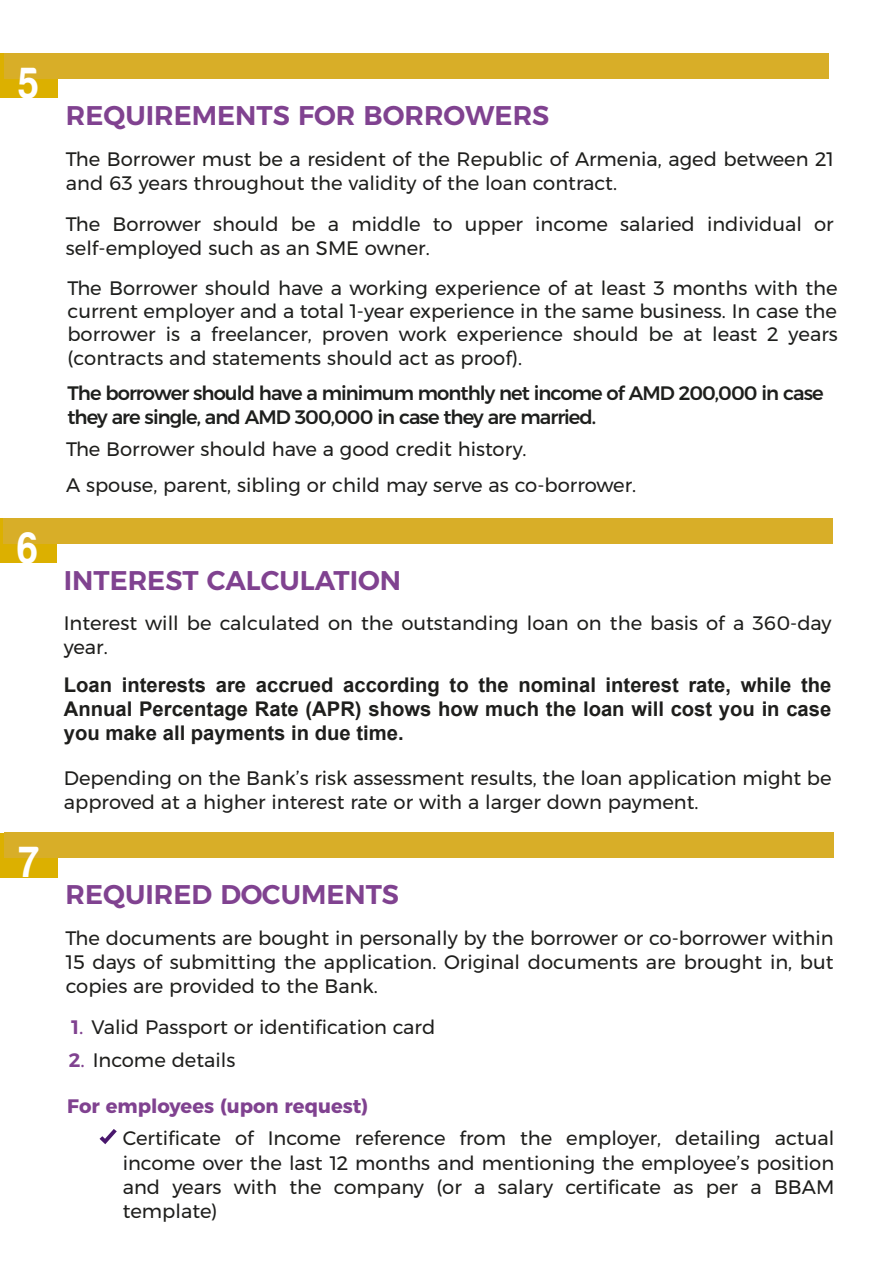
<style>
.page{position:relative;width:893px;height:1263px;background:#fff}
.page>*{position:absolute;margin:0;border:0;box-sizing:border-box;transform-origin:0 0}
.t1{font:45px "Harabara";color:#fff;scale:.85 1}
.t2{font:600 27px "Montserratarm";color:#804290}
.t3{font:700 20.25px/24px "Arial";color:#1e1e1c;text-align:justify}
.t4{font:19.5px/24px "Montserratarm";color:#1e1e1c}
.t5{font:19.5px/23.4px "Montserratarm";color:#1e1f1d;text-align:justify}
.t6{font:500 19.5px/23.4px "Montserratarm";letter-spacing:-.05em;color:#1e1f1d}
.t7{font:700 19.5px "Montserratarm";color:#804290}
.s1{font-weight:600;color:#804290}
.s2{font-family:"Myriad Pro";color:#804290}
.s3{font-weight:700;color:#804290}
</style>
<div class="page">
<div style="left:0;top:53px;width:58px;height:45px;background:#dcb000"></div>
<div style="left:4px;top:53px;width:825px;height:26px;background:#d8ae28"></div>
<div style="left:0;top:518px;width:57px;height:45px;background:#dcb000"></div>
<div style="left:3px;top:518px;width:830px;height:26px;background:#d8ae28"></div>
<div style="left:0;top:832px;width:58px;height:45px;background:#dcb000"></div>
<div style="left:4px;top:832px;width:830px;height:26px;background:#d8ae28"></div>
<svg style="left:100px;top:1129px;width:17px;height:15px"></svg>
<h1 class="t1" style="left:19px;top:60px;width:24px">5</h1>
<h1 class="t1" style="left:18px;top:525px;width:24px">6</h1>
<h1 class="t1" style="left:19px;top:839px;width:26px">7</h1>
<h2 class="t2" style="left:66px;top:94px;width:485px">REQUIREMENTS FOR BORROWERS</h2>
<p class="t4" style="left:66px;top:146px;width:769px">The Borrower must be a resident of the Republic of Armenia, aged between 21 and 63 years throughout the validity of the loan contract.</p>
<p class="t4" style="left:66px;top:212px;width:769px">The Borrower should be a middle to upper income salaried individual or self-employed such as an SME owner.</p>
<p class="t5" style="left:67px;top:276px;width:772px">The Borrower should have a working experience of at least 3 months with the current employer and a total 1-year experience in the same business. In case the borrower is a freelancer, proven work experience should be at least 2 years (contracts and statements should act as proof).</p>
<p class="t6" style="left:67px;top:382px;width:758px">The borrower should have a minimum monthly net income of AMD 200,000 in case they are single, and AMD 300,000 in case they are married.</p>
<p class="t4" style="left:66px;top:437px;width:462px">The Borrower should have a good credit history.</p>
<p class="t4" style="left:66px;top:472px;width:572px">A spouse, parent, sibling or child may serve as co-borrower.</p>
<h2 class="t2" style="left:64px;top:559px;width:339px">INTEREST CALCULATION</h2>
<p class="t4" style="left:64px;top:611px;width:769px">Interest will be calculated on the outstanding loan on the basis of a 360-day year.</p>
<p class="t3" style="left:64px;top:673px;width:769px">Loan interests are accrued according to the nominal interest rate, while the Annual Percentage Rate (APR) shows how much the loan will cost you in case you make all payments in due time.</p>
<p class="t4" style="left:64px;top:765px;width:769px">Depending on the Bank’s risk assessment results, the loan application might be approved at a higher interest rate or with a larger down payment.</p>
<h2 class="t2" style="left:66px;top:873px;width:335px">REQUIRED DOCUMENTS</h2>
<p class="t4" style="left:66px;top:926px;width:770px;text-align:justify">The documents are bought in personally by the borrower or co-borrower within 15 days of submitting the application. Original documents are brought in, but copies are provided to the Bank.</p>
<p class="t4" style="left:71px;top:1015px;width:365px"><span class="s1">1</span><span class="s2">.</span> Valid Passport or identification card</p>
<p class="t4" style="left:65px;top:1040px;width:171px;line-height:38px"><span class="s1">2</span><span class="s2">.</span> Income details<br><span class="s3">For employees</span></p>
<p class="t4" style="left:123px;top:1126px;width:713px;text-align:justify">Certificate of Income reference from the employer, detailing actual income over the last 12 months and mentioning the employee’s position and years with the company (or a salary certificate as per a BBAM template)</p>
<p class="t7" style="left:67px;top:1090px;width:302px">For employees (upon request)</p>
</div>
